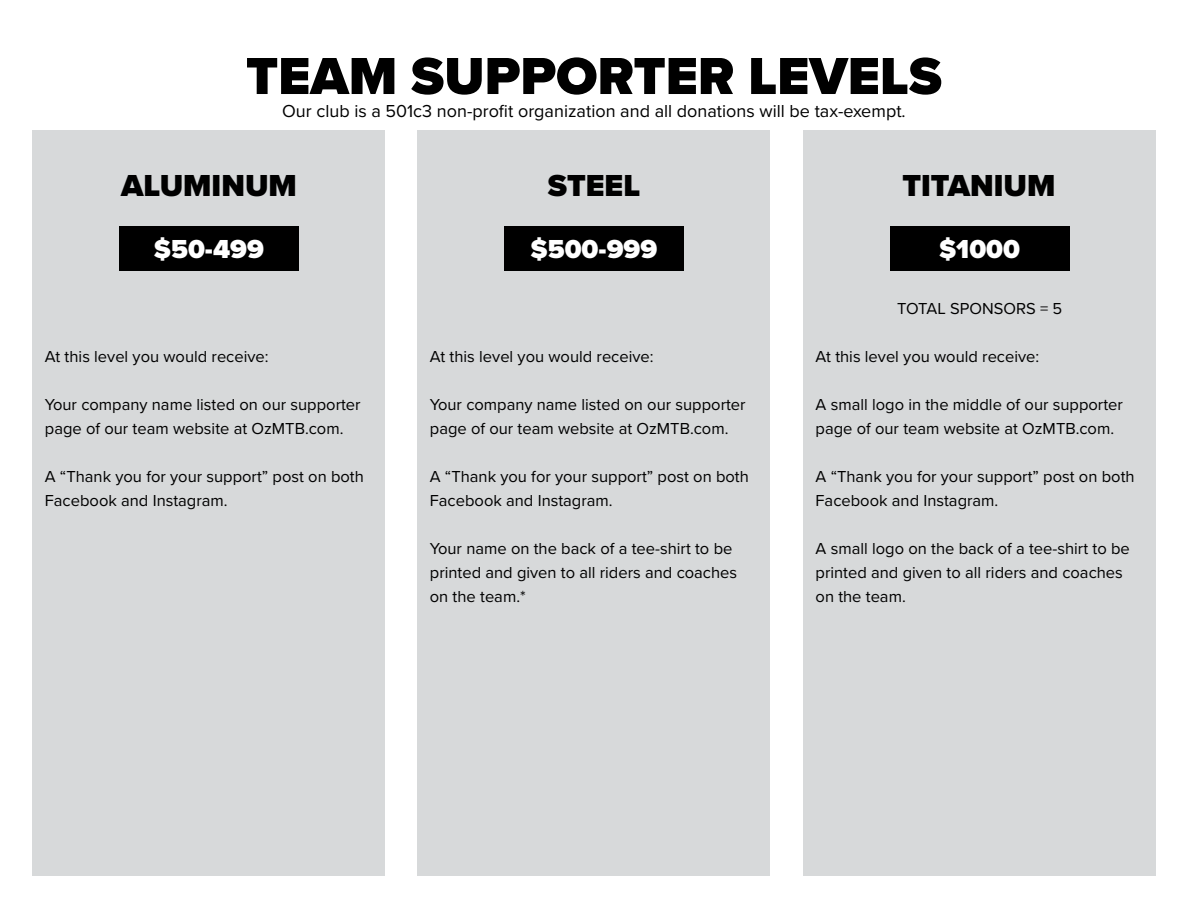
<style>
.page{position:relative;width:1188px;height:918px;background:#fff}
.page>*{position:absolute;margin:0;border:0;box-sizing:border-box;transform-origin:0 0}
.t1{font:900 54px "Proxima Nova";color:#000}
.t2{font:900 31.5px "Proxima Nova";color:#000}
.t3{font:900 27px "Proxima Nova";color:#fff}
.t4{font:18px "Proxima Nova";color:#000}
.t5{font:16.5px/24px "Proxima Nova";color:#000}
</style>
<div class="page">
<div style="left:33px;top:130px;width:352px;height:746px;background:#d7d9da"></div>
<div style="left:418px;top:130px;width:352px;height:746px;background:#d7d9da"></div>
<div style="left:119px;top:227px;width:180px;height:44px;background:#000"></div>
<div style="left:504px;top:227px;width:180px;height:44px;background:#000"></div>
<div style="left:803px;top:130px;width:352px;height:746px;background:#d7d9da"></div>
<div style="left:890px;top:227px;width:180px;height:44px;background:#000"></div>
<h1 class="t1" style="left:246px;top:36px;width:697px">TEAM SUPPORTER LEVELS</h1>
<p class="t4" style="left:282px;top:98px;width:625px">Our club is a 501c3 non-profit organization and all donations will be tax-exempt.</p>
<h2 class="t2" style="left:121px;top:162px;width:177px">ALUMINUM</h2>
<h2 class="t2" style="left:548px;top:162px;width:94px">STEEL</h2>
<h3 class="t3" style="left:154px;top:229px;width:112px">$50-499</h3>
<h3 class="t3" style="left:531px;top:229px;width:128px">$500-999</h3>
<p class="t5" style="left:45px;top:344px;width:225px">At this level you would receive:</p>
<p class="t5" style="left:45px;top:392px;width:317px">Your company name listed on our supporter page of our team website at OzMTB.com.</p>
<p class="t5" style="left:45px;top:464px;width:321px">A “Thank you for your support” post on both<br>Facebook and Instagram.</p>
<p class="t5" style="left:430px;top:344px;width:225px">At this level you would receive:</p>
<p class="t5" style="left:430px;top:392px;width:317px">Your company name listed on our supporter page of our team website at OzMTB.com.</p>
<p class="t5" style="left:430px;top:464px;width:321px">A “Thank you for your support” post on both<br>Facebook and Instagram.</p>
<p class="t5" style="left:430px;top:536px;width:309px">Your name on the back of a tee-shirt to be printed and given to all riders and coaches on the team.*</p>
<h2 class="t2" style="left:902px;top:162px;width:155px">TITANIUM</h2>
<h3 class="t3" style="left:939px;top:229px;width:83px">$1000</h3>
<p class="t5" style="left:897px;top:296px;width:167px">TOTAL SPONSORS = 5</p>
<p class="t5" style="left:816px;top:344px;width:225px">At this level you would receive:</p>
<p class="t5" style="left:816px;top:392px;width:309px">A small logo in the middle of our supporter page of our team website at OzMTB.com.</p>
<p class="t5" style="left:816px;top:464px;width:321px">A “Thank you for your support” post on both<br>Facebook and Instagram.</p>
<p class="t5" style="left:816px;top:536px;width:316px">A small logo on the back of a tee-shirt to be printed and given to all riders and coaches on the team.</p>
</div>
